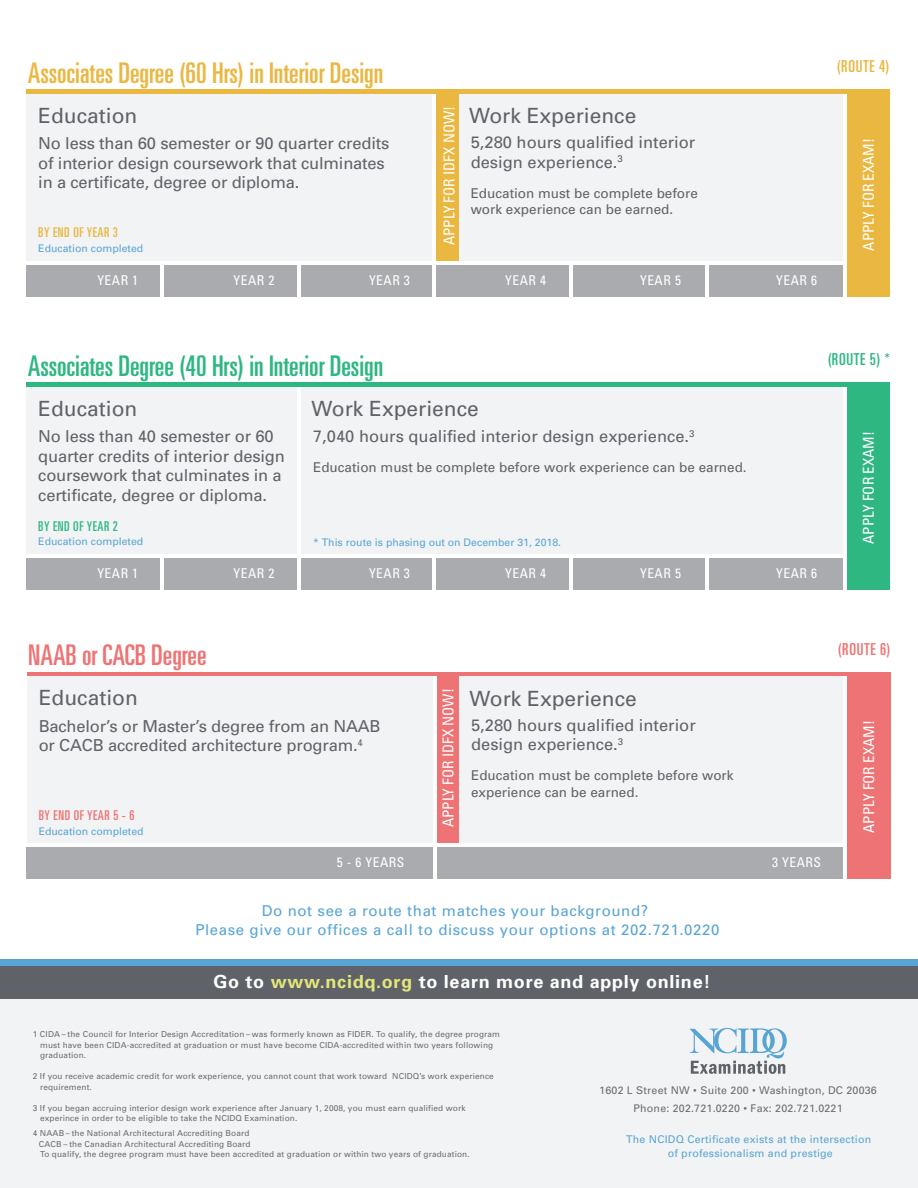
<style>
.page{position:relative;width:918px;height:1188px;background:#fff}
.page>*{position:absolute;margin:0;border:0;box-sizing:border-box;transform-origin:0 0}
.t1{font:ultra-condensed 28.5px "Univers";color:#2fb782}
.t2{font:ultra-condensed 28.5px "Univers";color:#eab740}
.t3{font:ultra-condensed 28.5px "Univers";color:#ee7374}
.t4{font:21px "Univers";color:#5f6369}
.t5{font:700 18px "Univers";letter-spacing:.04em;color:#fff}
.t6{font:16.5px/19.5px "Univers";letter-spacing:-.01em;color:#5f6369}
.t7{font:ultra-condensed 16.5px "Univers";letter-spacing:.04em;color:#2fb782}
.t8{font:ultra-condensed 16.5px "Univers";letter-spacing:.04em;color:#eab740}
.t9{font:ultra-condensed 16.5px "Univers";letter-spacing:.04em;color:#ee7374}
.t10{font:15px/19.4px "Univers";letter-spacing:.04em;color:#58a5d5;text-align:center}
.t11{font:condensed 15px "Univers";color:#fff}
.t12{font:13.5px/16.5px "Univers";color:#5f6369}
.t13{font:condensed 13.5px "Univers";letter-spacing:.04em;color:#fff}
.t14{font:ultra-condensed 13.5px "Univers";letter-spacing:.04em;color:#ee7374}
.t15{font:ultra-condensed 13.5px "Univers";letter-spacing:.04em;color:#2fb782}
.t16{font:ultra-condensed 13.5px "Univers";letter-spacing:.04em;color:#eab740}
.t17{font:10.65px/18.3px "Univers";letter-spacing:.02em;color:#6c6d70;text-align:center}
.t18{font:10.65px/13.8px "Univers";letter-spacing:.02em;color:#58a5d5;text-align:center}
.t19{font:10.5px "Univers";color:#58a5d5}
.t20{font:8.25px/10.5px "Univers";letter-spacing:.015em;color:#6c6d70}
.s1{color:#e3e77a}
</style>
<div class="page">
<div style="left:26px;top:558px;width:820px;height:32px;background:#aaabaf"></div>
<hr style="left:569px;top:378px;width:4px;height:217px;background:#fff">
<hr style="left:160px;top:375px;width:4px;height:220px;background:#fff">
<hr style="left:432px;top:375px;width:4px;height:220px;background:#fff">
<hr style="left:705px;top:379px;width:4px;height:218px;background:#fff">
<div style="left:26px;top:386px;width:864px;height:167px;background:#f2f3f4"></div>
<div style="left:846px;top:384px;width:44px;height:206px;background:#2fb782"></div>
<hr style="left:843px;top:377px;width:4px;height:220px;background:#fff">
<hr style="left:297px;top:374px;width:4px;height:220px;background:#fff">
<hr style="left:26px;top:382px;width:864px;height:4px;background:#2fb782">
<div style="left:26px;top:265px;width:820px;height:32px;background:#aaabaf"></div>
<hr style="left:569px;top:84px;width:4px;height:218px;background:#fff">
<hr style="left:297px;top:81px;width:4px;height:220px;background:#fff">
<hr style="left:161px;top:82px;width:3px;height:220px;background:#fff">
<hr style="left:705px;top:86px;width:4px;height:218px;background:#fff">
<div style="left:26px;top:93px;width:864px;height:167px;background:#f2f3f4"></div>
<div style="left:436px;top:93px;width:23px;height:167px;background:#eab740"></div>
<div style="left:846px;top:91px;width:44px;height:206px;background:#eab740"></div>
<hr style="left:432px;top:82px;width:4px;height:220px;background:#fff">
<hr style="left:843px;top:84px;width:4px;height:220px;background:#fff">
<hr style="left:26px;top:89px;width:864px;height:4px;background:#eab740">
<div style="left:0;top:964px;width:918px;height:224px;background:#f2f3f4"></div>
<svg style="left:689px;top:1028px;width:98px;height:46px"></svg>
<div style="left:27px;top:847px;width:820px;height:32px;background:#aaabaf"></div>
<div style="left:27px;top:676px;width:864px;height:167px;background:#f2f3f4"></div>
<div style="left:437px;top:675px;width:22px;height:168px;background:#ee7374"></div>
<div style="left:847px;top:674px;width:44px;height:205px;background:#ee7374"></div>
<hr style="left:433px;top:665px;width:4px;height:219px;background:#fff">
<hr style="left:843px;top:667px;width:4px;height:219px;background:#fff">
<hr style="left:27px;top:672px;width:864px;height:4px;background:#ee7374">
<div style="left:0;top:963px;width:918px;height:36px;background:#5f6369"></div>
<div style="left:0;top:960px;width:918px;height:6px;background:#58a5d5"></div>
<h1 class="t2" style="left:28px;top:56px;width:357px">Associates Degree (60 Hrs) in Interior Design</h1>
<h2 class="t4" style="left:38px;top:102px;width:101px">Education</h2>
<h3 class="t6" style="left:38px;top:133px;width:353px">No less than 60 semester or 90 quarter credits of interior design coursework that culminates in a certificate, degree or diploma.</h3>
<h3 class="t16" style="left:38px;top:225px;width:81px">BY END OF YEAR 3</h3>
<p class="t19" style="left:38px;top:242px;width:107px">Education completed</p>
<h3 class="t11" style="left:440px;top:245px;width:141px;rotate:-90deg">APPLY FOR IDFX NOW!</h3>
<h2 class="t4" style="left:469px;top:103px;width:169px">Work Experience</h2>
<h3 class="t6" style="left:471px;top:132px;width:226px">5,280 hours qualified interior design experience.<sup>3</sup></h3>
<h3 class="t12" style="left:471px;top:185px;width:229px">Education must be complete before work experience can be earned.</h3>
<h3 class="t13" style="left:97px;top:272px;width:42px">YEAR 1</h3>
<h3 class="t13" style="left:234px;top:272px;width:42px">YEAR 2</h3>
<h3 class="t13" style="left:369px;top:272px;width:42px">YEAR 3</h3>
<h3 class="t13" style="left:505px;top:272px;width:42px">YEAR 4</h3>
<h3 class="t13" style="left:640px;top:272px;width:42px">YEAR 5</h3>
<h3 class="t13" style="left:776px;top:272px;width:42px">YEAR 6</h3>
<h3 class="t8" style="left:837px;top:57px;width:54px">(ROUTE 4)</h3>
<h3 class="t11" style="left:859px;top:251px;width:114px;rotate:-90deg">APPLY FOR EXAM!</h3>
<h1 class="t1" style="left:28px;top:349px;width:357px">Associates Degree (40 Hrs) in Interior Design</h1>
<h2 class="t4" style="left:38px;top:395px;width:101px">Education</h2>
<h2 class="t4" style="left:312px;top:395px;width:169px">Work Experience</h2>
<h3 class="t7" style="left:828px;top:350px;width:63px">(ROUTE 5) *</h3>
<h3 class="t6" style="left:313px;top:427px;width:383px">7,040 hours qualified interior design experience.<sup>3</sup></h3>
<h3 class="t12" style="left:313px;top:459px;width:435px">Education must be complete before work experience can be earned.</h3>
<h3 class="t6" style="left:38px;top:427px;width:248px">No less than 40 semester or 60 quarter credits of interior design coursework that culminates in a certificate, degree or diploma.</h3>
<h3 class="t11" style="left:859px;top:544px;width:114px;rotate:-90deg">APPLY FOR EXAM!</h3>
<h3 class="t15" style="left:38px;top:518px;width:81px">BY END OF YEAR 2</h3>
<p class="t19" style="left:38px;top:535px;width:106px">Education completed</p>
<p class="t19" style="left:313px;top:536px;width:249px">* This route is phasing out on December 31, 2018.</p>
<h3 class="t13" style="left:97px;top:565px;width:42px">YEAR 1</h3>
<h3 class="t13" style="left:234px;top:565px;width:42px">YEAR 2</h3>
<h3 class="t13" style="left:369px;top:565px;width:42px">YEAR 3</h3>
<h3 class="t13" style="left:505px;top:565px;width:42px">YEAR 4</h3>
<h3 class="t13" style="left:640px;top:565px;width:42px">YEAR 5</h3>
<h3 class="t13" style="left:776px;top:565px;width:42px">YEAR 6</h3>
<h1 class="t3" style="left:28px;top:639px;width:180px">NAAB or CACB Degree</h1>
<h2 class="t4" style="left:39px;top:685px;width:101px">Education</h2>
<h3 class="t6" style="left:39px;top:716px;width:343px">Bachelor’s or Master’s degree from an NAAB or CACB accredited architecture program.<sup>4</sup></h3>
<h3 class="t14" style="left:39px;top:807px;width:97px">BY END OF YEAR 5 - 6</h3>
<p class="t19" style="left:39px;top:824px;width:106px">Education completed</p>
<h3 class="t11" style="left:439px;top:827px;width:141px;rotate:-90deg">APPLY FOR IDFX NOW!</h3>
<h2 class="t4" style="left:470px;top:685px;width:169px">Work Experience</h2>
<h3 class="t6" style="left:471px;top:715px;width:226px">5,280 hours qualified interior design experience.<sup>3</sup></h3>
<h3 class="t12" style="left:471px;top:767px;width:264px">Education must be complete before work experience can be earned.</h3>
<h3 class="t13" style="left:337px;top:854px;width:69px">5 - 6 YEARS</h3>
<h3 class="t13" style="left:772px;top:854px;width:50px">3 YEARS</h3>
<h3 class="t10" style="left:195px;top:901px;width:526px">Do not see a route that matches your background?<br>Please give our offices a call to discuss your options at 202.721.0220</h3>
<h3 class="t5" style="left:213px;top:970px;width:499px">Go to <span class="s1">www.ncidq.org</span> to learn more and apply online!</h3>
<h3 class="t9" style="left:838px;top:639px;width:54px">(ROUTE 6)</h3>
<h3 class="t11" style="left:859px;top:833px;width:114px;rotate:-90deg">APPLY FOR EXAM!</h3>
<p class="t20" style="left:40px;top:1029px;width:461px;text-indent:-7px">1 CIDA – the Council for Interior Design Accreditation – was formerly known as FIDER. To qualify, the degree program must have been CIDA-accredited at graduation or must have become CIDA-accredited within two years following graduation.</p>
<p class="t20" style="left:40px;top:1071px;width:455px;text-indent:-7px">2 If you receive academic credit for work experience, you cannot count that work toward NCIDQ’s work experience requirement.</p>
<p class="t20" style="left:40px;top:1103px;width:427px;text-indent:-7px">3 If you began accruing interior design work experience after January 1, 2008, you must earn qualified work experince in order to be eligible to take the NCIDQ Examination.</p>
<p class="t20" style="left:39px;top:1128px;width:432px;text-indent:-6px">4 NAAB – the National Architectural Accrediting Board<br>CACB – the Canadian Architectural Accrediting Board<br>To qualify, the degree program must have been accredited at graduation or within two years of graduation.</p>
<p class="t17" style="left:599px;top:1081px;width:279px">1602 L Street NW • Suite 200 • Washington, DC 20036<br>Phone: 202.721.0220 • Fax: 202.721.0221</p>
<p class="t18" style="left:626px;top:1132px;width:247px">The NCIDQ Certificate exists at the intersection of professionalism and prestige</p>
</div>
